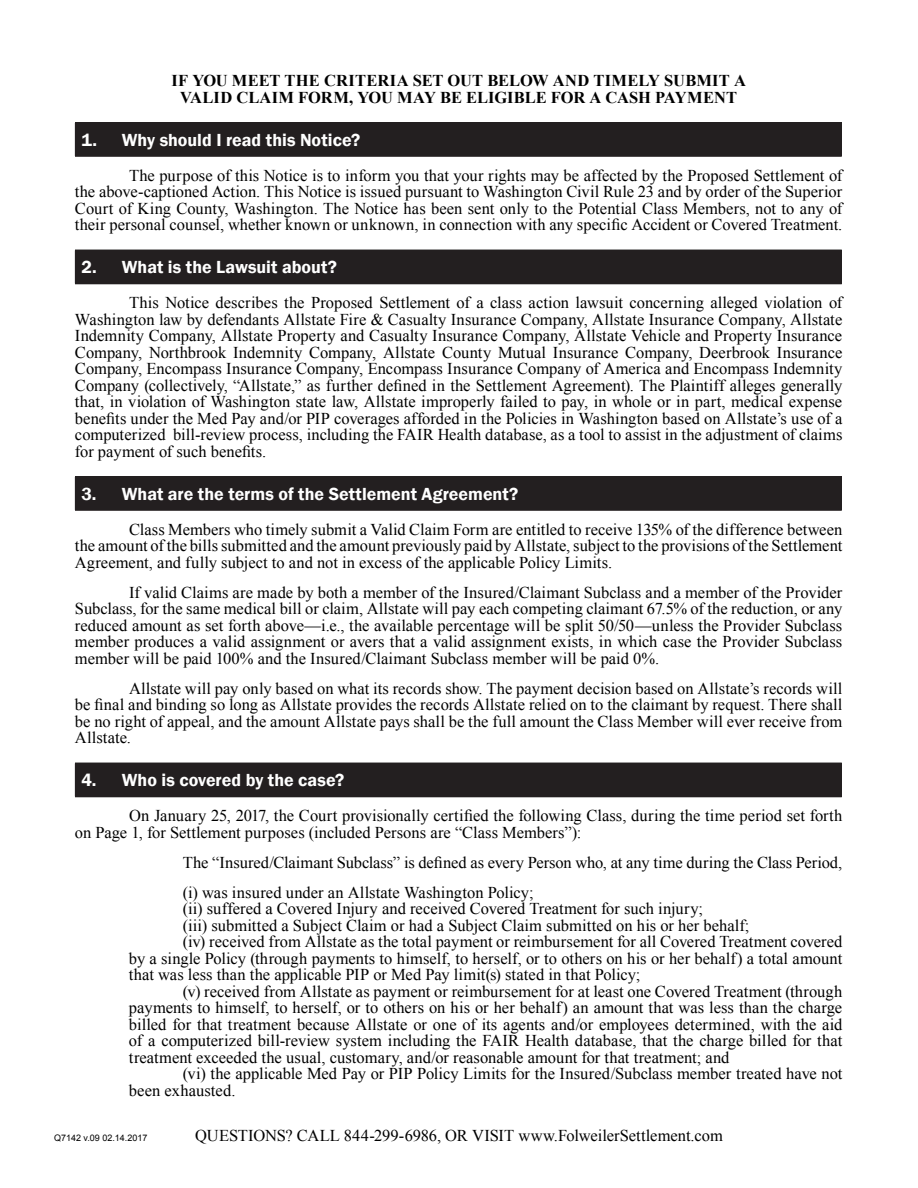
<style>
.page{position:relative;width:918px;height:1188px;background:#fff}
.page>*{position:absolute;margin:0;border:0;box-sizing:border-box;transform-origin:0 0}
.t1{font:600 18px "Franklin Gothic";color:#fff}
.t2{font:16.5px/16.5px "Times New Roman";color:#000;text-align:justify}
.t3{font:700 16.5px/16.5px "Times New Roman";color:#000;text-align:center}
.t4{font:9px "Arial";color:#000}
</style>
<div class="page">
<div style="left:75px;top:123px;width:766px;height:33px;background:#231f20"></div>
<hr style="left:75px;top:122px;width:767px;height:1px;background:#231f20">
<hr style="left:841px;top:123px;width:1px;height:33px;background:#231f20">
<hr style="left:75px;top:156px;width:767px;height:1px;background:#231f20">
<div style="left:75px;top:250px;width:766px;height:34px;background:#231f20"></div>
<hr style="left:841px;top:250px;width:1px;height:33px;background:#231f20">
<hr style="left:75px;top:283px;width:767px;height:1px;background:#231f20">
<div style="left:75px;top:477px;width:766px;height:33px;background:#231f20"></div>
<hr style="left:75px;top:476px;width:767px;height:1px;background:#231f20">
<hr style="left:841px;top:477px;width:1px;height:33px;background:#231f20">
<hr style="left:75px;top:510px;width:767px;height:1px;background:#231f20">
<div style="left:75px;top:763px;width:766px;height:34px;background:#231f20"></div>
<hr style="left:841px;top:763px;width:1px;height:33px;background:#231f20">
<hr style="left:75px;top:796px;width:767px;height:1px;background:#231f20">
<p class="t3" style="left:171px;top:72px;width:576px">IF YOU MEET THE CRITERIA SET OUT BELOW AND TIMELY SUBMIT A<br>VALID CLAIM FORM, YOU MAY BE ELIGIBLE FOR A CASH PAYMENT</p>
<p class="t1" style="left:81px;top:129px;width:280px">1. Why should I read this Notice?</p>
<p class="t2" style="left:75px;top:167px;width:769px;text-indent:54px">The purpose of this Notice is to inform you that your rights may be affected by the Proposed Settlement of the above-captioned Action. This Notice is issued pursuant to Washington Civil Rule 23 and by order of the Superior Court of King County, Washington. The Notice has been sent only to the Potential Class Members, not to any of their personal counsel, whether known or unknown, in connection with any specific Accident or Covered Treatment.</p>
<p class="t1" style="left:81px;top:256px;width:257px">2. What is the Lawsuit about?</p>
<p class="t2" style="left:75px;top:294px;width:769px;text-indent:54px">This Notice describes the Proposed Settlement of a class action lawsuit concerning alleged violation of Washington law by defendants Allstate Fire &amp; Casualty Insurance Company, Allstate Insurance Company, Allstate Indemnity Company, Allstate Property and Casualty Insurance Company, Allstate Vehicle and Property Insurance Company, Northbrook Indemnity Company, Allstate County Mutual Insurance Company, Deerbrook Insurance Company, Encompass Insurance Company, Encompass Insurance Company of America and Encompass Indemnity Company (collectively, “Allstate,” as further defined in the Settlement Agreement). The Plaintiff alleges generally that, in violation of Washington state law, Allstate improperly failed to pay, in whole or in part, medical expense benefits under the Med Pay and/or PIP coverages afforded in the Policies in Washington based on Allstate’s use of a computerized bill-review process, including the FAIR Health database, as a tool to assist in the adjustment of claims for payment of such benefits.</p>
<p class="t1" style="left:81px;top:483px;width:438px">3. What are the terms of the Settlement Agreement?</p>
<p class="t2" style="left:75px;top:521px;width:769px;text-indent:54px">Class Members who timely submit a Valid Claim Form are entitled to receive 135% of the difference between the amount of the bills submitted and the amount previously paid by Allstate, subject to the provisions of the Settlement Agreement, and fully subject to and not in excess of the applicable Policy Limits.</p>
<p class="t2" style="left:75px;top:584px;width:769px;text-indent:54px">If valid Claims are made by both a member of the Insured/Claimant Subclass and a member of the Provider Subclass, for the same medical bill or claim, Allstate will pay each competing claimant 67.5% of the reduction, or any reduced amount as set forth above—i.e., the available percentage will be split 50/50—unless the Provider Subclass member produces a valid assignment or avers that a valid assignment exists, in which case the Provider Subclass member will be paid 100% and the Insured/Claimant Subclass member will be paid 0%.</p>
<p class="t2" style="left:75px;top:680px;width:769px;text-indent:54px">Allstate will pay only based on what its records show. The payment decision based on Allstate’s records will be final and binding so long as Allstate provides the records Allstate relied on to the claimant by request. There shall be no right of appeal, and the amount Allstate pays shall be the full amount the Class Member will ever receive from Allstate.</p>
<p class="t1" style="left:81px;top:769px;width:264px">4. Who is covered by the case?</p>
<p class="t2" style="left:75px;top:807px;width:769px;text-indent:54px">On January 25, 2017, the Court provisionally certified the following Class, during the time period set forth on Page 1, for Settlement purposes (included Persons are “Class Members”):</p>
<p class="t2" style="left:183px;top:847px;width:661px;line-height:30px">The “Insured/Claimant Subclass” is defined as every Person who, at any time during the Class Period, (i) was insured under an Allstate Washington Policy;</p>
<p class="t2" style="left:183px;top:900px;width:522px">(ii) suffered a Covered Injury and received Covered Treatment for such injury;</p>
<p class="t2" style="left:183px;top:917px;width:568px">(iii) submitted a Subject Claim or had a Subject Claim submitted on his or her behalf;</p>
<p class="t2" style="left:183px;top:933px;width:661px">(iv) received from Allstate as the total payment or reimbursement for all Covered Treatment covered</p>
<p class="t2" style="left:129px;top:950px;width:715px">by a single Policy (through payments to himself, to herself, or to others on his or her behalf) a total amount</p>
<p class="t2" style="left:129px;top:966px;width:513px">that was less than the applicable PIP or Med Pay limit(s) stated in that Policy;</p>
<p class="t2" style="left:183px;top:983px;width:661px">(v) received from Allstate as payment or reimbursement for at least one Covered Treatment (through</p>
<p class="t2" style="left:129px;top:999px;width:715px">payments to himself, to herself, or to others on his or her behalf) an amount that was less than the charge</p>
<p class="t2" style="left:129px;top:1016px;width:715px">billed for that treatment because Allstate or one of its agents and/or employees determined, with the aid</p>
<p class="t2" style="left:129px;top:1032px;width:715px">of a computerized bill-review system including the FAIR Health database, that the charge billed for that</p>
<p class="t2" style="left:129px;top:1049px;width:602px">treatment exceeded the usual, customary, and/or reasonable amount for that treatment; and</p>
<p class="t2" style="left:183px;top:1065px;width:661px">(vi) the applicable Med Pay or PIP Policy Limits for the Insured/Subclass member treated have not</p>
<p class="t2" style="left:129px;top:1082px;width:108px">been exhausted.</p>
<p class="t4" style="left:54px;top:1131px;width:95px">Q7142 v.09 02.14.2017</p>
<p class="t2" style="left:195px;top:1127px;width:529px">QUESTIONS? CALL 844-299-6986, OR VISIT www.FolweilerSettlement.com</p>
</div>
